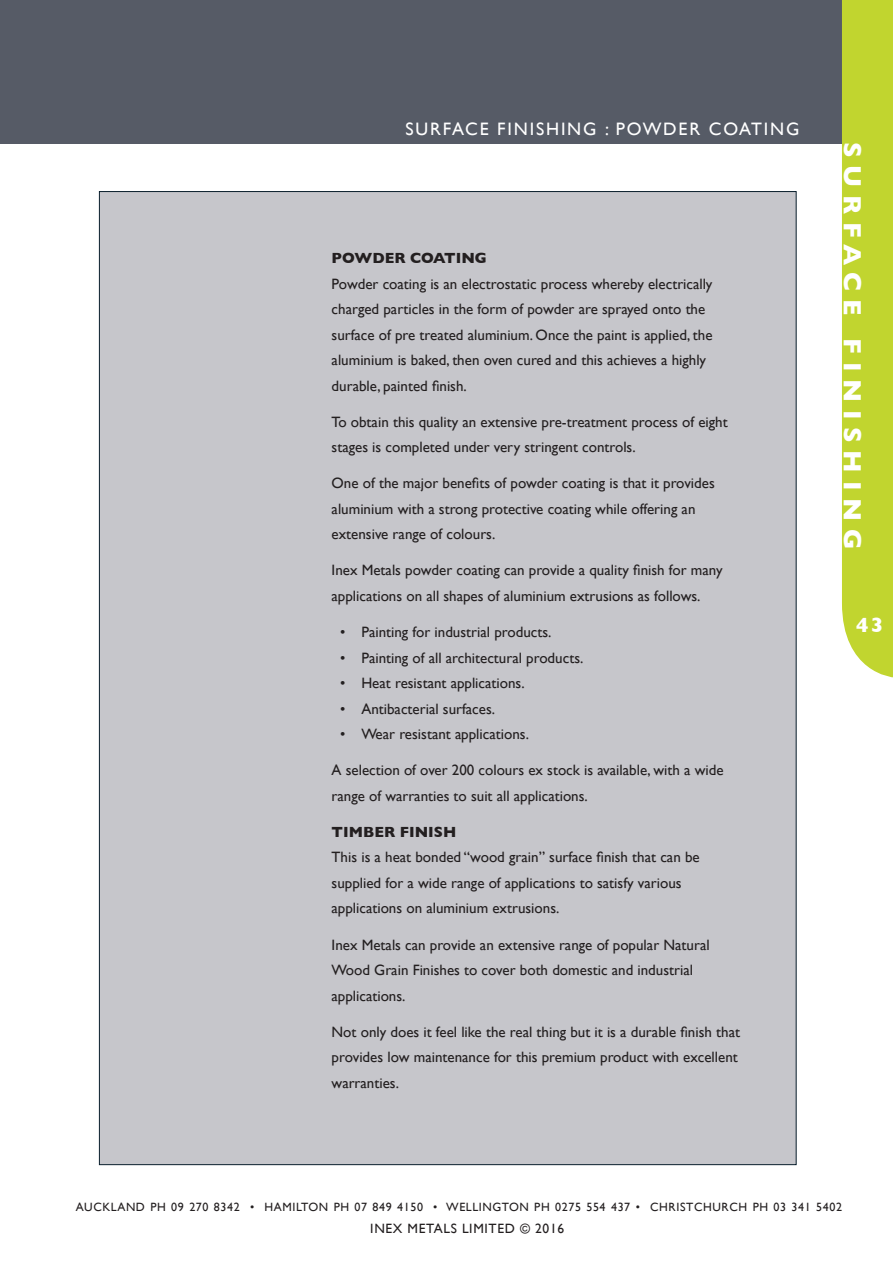
<style>
.page{position:relative;width:893px;height:1263px;background:#fff}
.page>*{position:absolute;margin:0;border:0;box-sizing:border-box;transform-origin:0 0}
.t1{font:700 25.5px "Gill Sans";letter-spacing:.3em;color:#fff}
.t2{font:700 21px "Gill Sans";color:#fff}
.t3{font:18px "Gill Sans";letter-spacing:.1em;color:#fff}
.t4{font:15px/25.5px "Gill Sans";color:#231f20}
.t5{font:700 15px "Gill Sans";color:#231f20}
.t6{font:13.5px "Gill Sans";letter-spacing:.05em;color:#231f20}
.t7{font:12px "Gill Sans";letter-spacing:.05em;color:#231f20}
</style>
<div class="page">
<div style="left:0;top:0;width:842px;height:144px;background:#565b66"></div>
<div style="left:842px;top:0;width:51px;height:677px;background:#c1d52f"></div>
<div style="left:99px;top:191px;width:697px;height:974px;background:#c6c6cb;border:1px solid #091e2c"></div>
<p class="t3" style="left:405px;top:118px;width:395px">SURFACE FINISHING : POWDER COATING</p>
<p class="t5" style="left:332px;top:246px;width:157px">POWDER COATING</p>
<p class="t4" style="left:332px;top:271px;width:383px">Powder coating is an electrostatic process whereby electrically charged particles in the form of powder are sprayed onto the surface of pre treated aluminium. Once the paint is applied, the aluminium is baked, then oven cured and this achieves a highly durable, painted finish.</p>
<p class="t4" style="left:332px;top:409px;width:398px">To obtain this quality an extensive pre-treatment process of eight stages is completed under very stringent controls.</p>
<p class="t4" style="left:332px;top:470px;width:385px">One of the major benefits of powder coating is that it provides aluminium with a strong protective coating while offering an extensive range of colours.</p>
<p class="t4" style="left:332px;top:557px;width:393px">Inex Metals powder coating can provide a quality finish for many applications on all shapes of aluminium extrusions as follows.</p>
<p class="t4" style="left:340px;top:619px;width:213px">• Painting for industrial products.</p>
<p class="t4" style="left:340px;top:645px;width:245px">• Painting of all architectural products.</p>
<p class="t4" style="left:340px;top:670px;width:186px">• Heat resistant applications.</p>
<p class="t4" style="left:340px;top:696px;width:156px">• Antibacterial surfaces.</p>
<p class="t4" style="left:340px;top:721px;width:190px">• Wear resistant applications.</p>
<p class="t4" style="left:332px;top:757px;width:394px">A selection of over 200 colours ex stock is available, with a wide range of warranties to suit all applications.</p>
<p class="t5" style="left:332px;top:820px;width:126px">TIMBER FINISH</p>
<p class="t4" style="left:332px;top:844px;width:370px">This is a heat bonded “wood grain” surface finish that can be supplied for a wide range of applications to satisfy various applications on aluminium extrusions.</p>
<p class="t4" style="left:332px;top:931px;width:380px">Inex Metals can provide an extensive range of popular Natural<br>Wood Grain Finishes to cover both domestic and industrial applications.</p>
<p class="t4" style="left:332px;top:1019px;width:410px">Not only does it feel like the real thing but it is a durable finish that provides low maintenance for this premium product with excellent warranties.</p>
<h1 class="t1" style="left:873px;top:142px;width:408px;rotate:90deg">SURFACE FINISHING</h1>
<h2 class="t2" style="left:856px;top:608px;width:29px">43</h2>
<p class="t7" style="left:76px;top:1200px;width:768px">AUCKLAND PH 09 270 8342 • HAMILTON PH 07 849 4150 • WELLINGTON PH 0275 554 437 • CHRISTCHURCH PH 03 341 5402</p>
<p class="t6" style="left:370px;top:1220px;width:195px">INEX METALS LIMITED © 2016</p>
</div>
